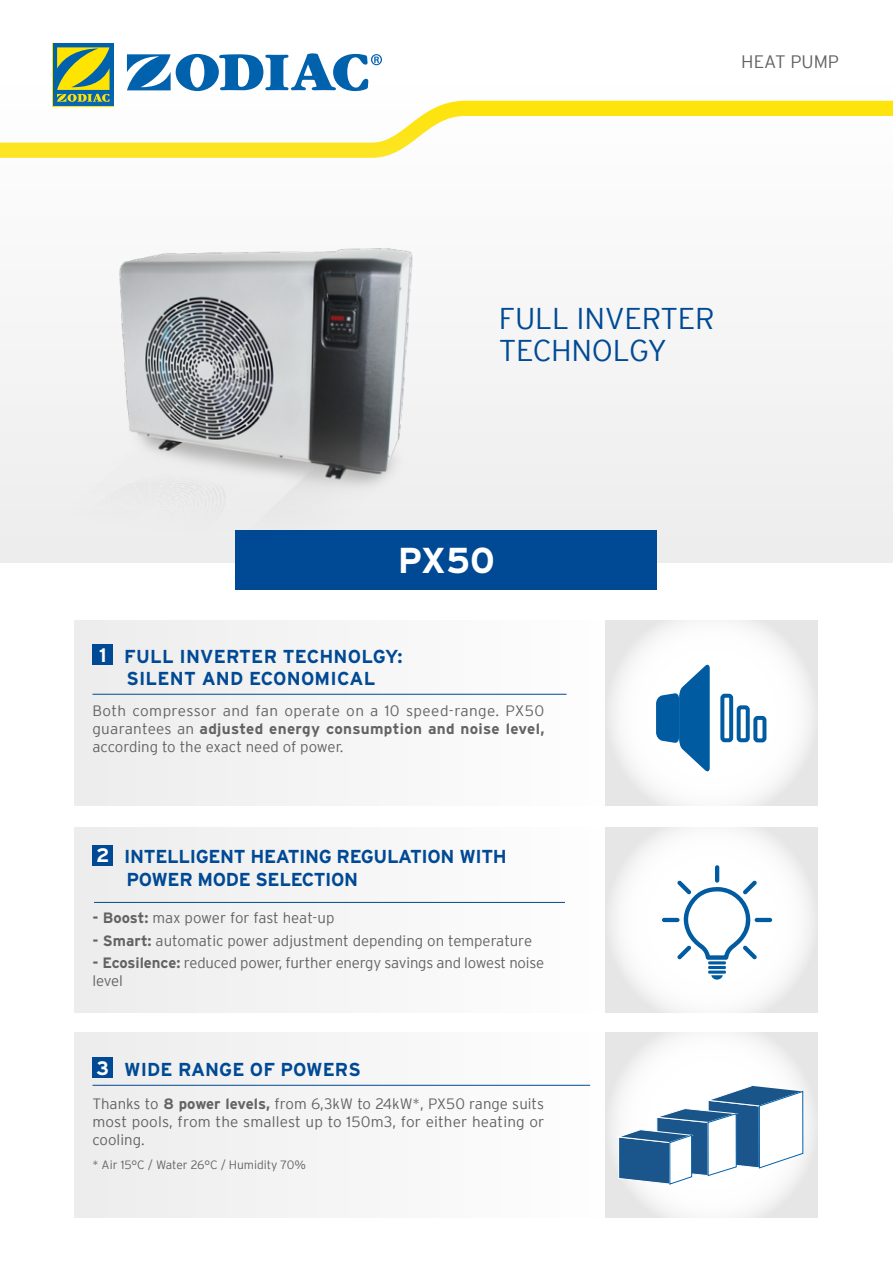
<style>
.page{position:relative;width:893px;height:1263px;background:#fff}
.page>*{position:absolute;margin:0;border:0;box-sizing:border-box;transform-origin:0 0}
.t1{font:700 36px "Interstate";color:#fff}
.t2{font:300 30px/31.5px "Interstate";letter-spacing:-.01em;color:#004994}
.t3{font:700 18.75px/22.5px "Interstate";letter-spacing:-.02em;color:#004994}
.t4{font:700 18.75px/22.5px "Interstate";letter-spacing:.01em;color:#004994;text-align:center}
.t5{font:700 18.75px "Interstate";color:#004994}
.t6{font:300 18px "Interstate";color:#646363}
.t7{font:300 15px/18px "Interstate";color:#646363;text-align:justify}
.t8{font:300 12px "Interstate";color:#646363}
.s1{font-size:19.5px;color:#fff}
.s2{font-weight:700}
</style>
<div class="page">
<svg style="left:127px;top:53px;width:255px;height:32px"></svg>
<svg style="left:52px;top:43px;width:62px;height:42px"></svg>
<div style="left:53px;top:43px;width:60px;height:63px;background:#0061ad"></div>
<svg style="left:57px;top:47px;width:53px;height:38px"></svg>
<div style="left:74px;top:827px;width:544px;height:185px;background:#f5f5f5"></div>
<svg style="left:0;top:85px;width:893px;height:478px;fill:#f7f6f6"></svg>
<div style="left:92px;top:845px;width:21px;height:21px;background:#004994"></div>
<hr style="left:94px;top:902px;width:471px;height:1px;background:#004994">
<div style="left:74px;top:1032px;width:544px;height:185px;background:#f5f5f5"></div>
<div style="left:92px;top:1057px;width:21px;height:21px;background:#004994"></div>
<hr style="left:92px;top:1085px;width:498px;height:1px;background:#004994">
<div style="left:74px;top:621px;width:544px;height:185px;background:#f5f5f5"></div>
<div style="left:92px;top:644px;width:21px;height:21px;background:#004994"></div>
<hr style="left:92px;top:694px;width:475px;height:1px;background:#004994">
<svg style="left:605px;top:827px;width:212px;height:185px"></svg>
<svg style="left:605px;top:621px;width:212px;height:185px"></svg>
<svg style="left:605px;top:1032px;width:212px;height:185px"></svg>
<div style="left:236px;top:530px;width:421px;height:59px;background:#004994"></div>
<svg style="left:656px;top:664px;width:54px;height:108px"></svg>
<svg style="left:718px;top:692px;width:50px;height:52px"></svg>
<hr style="left:662px;top:918px;width:17px;height:4px;background:#005ba1;border-radius:2px">
<hr style="left:755px;top:918px;width:17px;height:4px;background:#005ba1;border-radius:2px">
<svg style="left:677px;top:880px;width:80px;height:100px"></svg>
<hr style="left:715px;top:865px;width:4px;height:18px;background:#005ba1;border-radius:2px">
<img style="left:72px;top:180px;width:444px;height:387px">
<svg style="left:617px;top:1085px;width:186px;height:99px"></svg>
<p class="t6" style="left:741px;top:52px;width:99px">HEAT PUMP</p>
<h2 class="t2" style="left:499px;top:303px;width:217px">FULL INVERTER<br>TECHNOLGY</h2>
<h1 class="t1" style="left:398px;top:540px;width:99px">PX50</h1>
<p class="t4" style="left:99px;top:644px;width:305px"><span class="s1">1</span> FULL INVERTER TECHNOLGY:<br>SILENT AND ECONOMICAL</p>
<p class="t7" style="left:92px;top:702px;width:453px">Both compressor and fan operate on a 10 speed-range. PX50 guarantees an <span class="s2">adjusted energy consumption and noise level, </span>according to the exact need of power.</p>
<p class="t3" style="left:126px;top:845px;width:382px;text-indent:-30px"><span class="s1">2</span> INTELLIGENT HEATING REGULATION WITH<br>POWER MODE SELECTION</p>
<p class="t7" style="left:92px;top:909px;width:243px"><span class="s2">- Boost:</span> max power for fast heat-up</p>
<p class="t7" style="left:92px;top:931px;width:441px"><span class="s2">- Smart:</span> automatic power adjustment depending on temperature</p>
<p class="t7" style="left:92px;top:954px;width:453px"><span class="s2">- Ecosilence:</span> reduced power, further energy savings and lowest noise level</p>
<p class="t5" style="left:97px;top:1058px;width:266px"><span class="s1">3</span> WIDE RANGE OF POWERS</p>
<p class="t7" style="left:92px;top:1095px;width:453px">Thanks to <span class="s2">8 power levels,</span> from 6,3kW to 24kW*, PX50 range suits most pools, from the smallest up to 150m3, for either heating or cooling.</p>
<p class="t8" style="left:92px;top:1158px;width:215px">* Air 15°C / Water 26°C / Humidity 70%</p>
</div>
